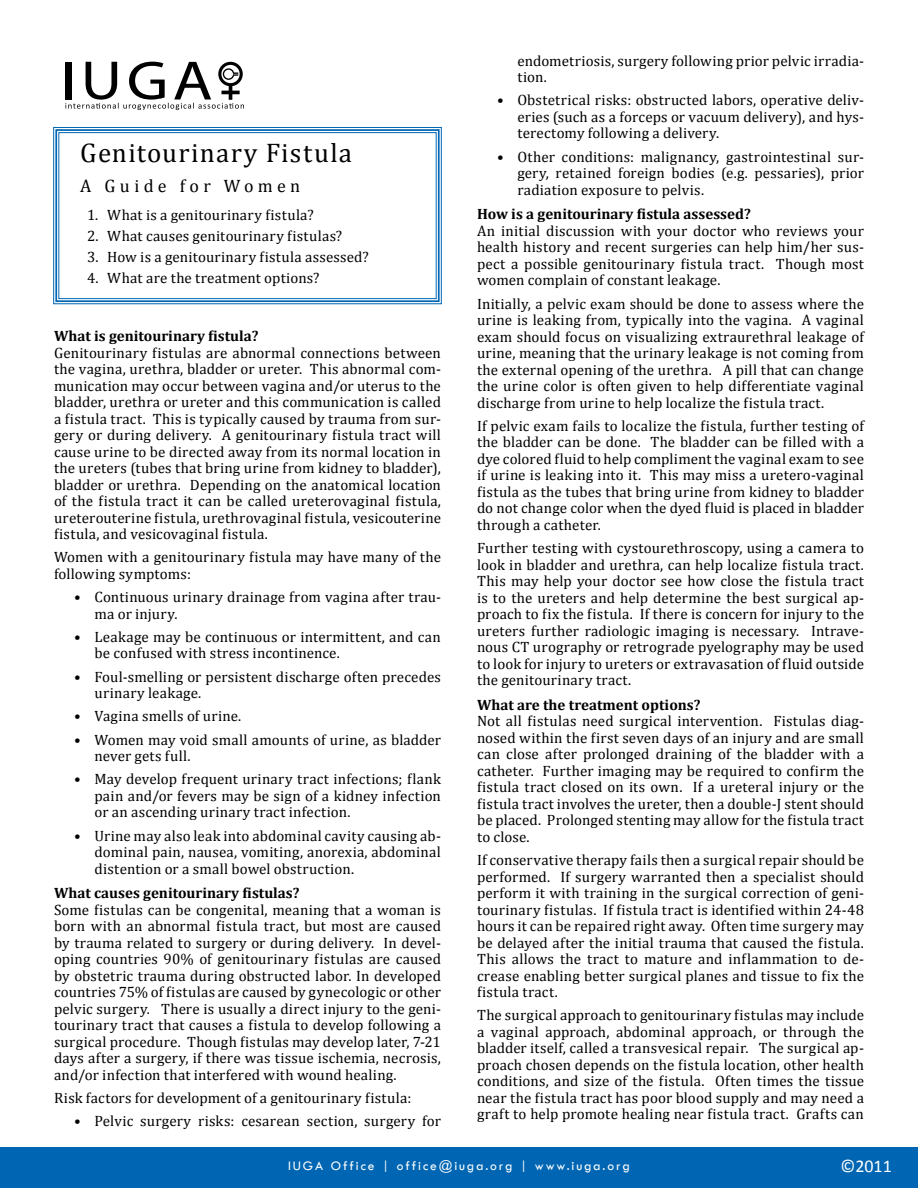
<style>
.page{position:relative;width:918px;height:1188px;background:#fff}
.page>*{position:absolute;margin:0;border:0;box-sizing:border-box;transform-origin:0 0}
.t1{font:27px "Cambria";letter-spacing:.05em;color:#000}
.t2{font:18px "Cambria";letter-spacing:.235em;color:#000}
.t3{font:18px "Calibri";color:#fff}
.t4{font:15px/16.5px "Cambria";letter-spacing:.015em;color:#000;text-align:justify}
.t5{font:700 15px "Cambria";color:#000}
.t6{font:13.5px "Tw Cen";letter-spacing:.14em;color:#fff}
</style>
<div class="page">
<div style="left:0;top:1147px;width:918px;height:41px;background:#0066b3"></div>
<svg style="left:65px;top:62px;width:179px;height:48px"></svg>
<svg style="left:53px;top:127px;width:389px;height:178px"></svg>
<div style="left:55px;top:129px;width:385px;height:173px;border:2px solid #0066b3"></div>
<div style="left:58px;top:132px;width:379px;height:167px;border:1px solid #0066b3"></div>
<h1 class="t1" style="left:80px;top:136px;width:273px">Genitourinary Fistula</h1>
<p class="t2" style="left:80px;top:176px;width:222px">A Guide for Women</p>
<p class="t4" style="left:87px;top:207px;width:228px">1. What is a genitourinary fistula?</p>
<p class="t4" style="left:87px;top:228px;width:257px">2. What causes genitourinary fistulas?</p>
<p class="t4" style="left:87px;top:249px;width:283px">3. How is a genitourinary fistula assessed?</p>
<p class="t4" style="left:87px;top:270px;width:234px">4. What are the treatment options?</p>
<p class="t5" style="left:54px;top:325px;width:206px">What is genitourinary fistula?</p>
<p class="t4" style="left:54px;top:344px;width:389px">Genitourinary fistulas are abnormal connections between the vagina, urethra, bladder or ureter. This abnormal com&shy;munication may occur between vagina and/or uterus to the bladder, urethra or ureter and this communication is called a fistula tract. This is typically caused by trauma from sur&shy;gery or during delivery. A genitourinary fistula tract will cause urine to be directed away from its normal location in the ureters (tubes that bring urine from kidney to bladder), bladder or urethra. Depending on the anatomical location of the fistula tract it can be called ureterovaginal fistula, ureterouterine fistula, urethrovaginal fistula, vesicouterine fistula, and vesicovaginal fistula.</p>
<p class="t4" style="left:54px;top:549px;width:389px">Women with a genitourinary fistula may have many of the following symptoms:</p>
<p class="t4" style="left:95px;top:589px;width:348px;text-indent:-20px">• Continuous urinary drainage from vagina after trau&shy;ma or injury.</p>
<p class="t4" style="left:95px;top:628px;width:348px;text-indent:-20px">• Leakage may be continuous or intermittent, and can be confused with stress incontinence.</p>
<p class="t4" style="left:95px;top:668px;width:348px;text-indent:-20px">• Foul-smelling or persistent discharge often precedes urinary leakage.</p>
<p class="t4" style="left:74px;top:708px;width:169px">• Vagina smells of urine.</p>
<p class="t4" style="left:95px;top:731px;width:348px;text-indent:-20px">• Women may void small amounts of urine, as bladder never gets full.</p>
<p class="t4" style="left:95px;top:771px;width:348px;text-indent:-20px">• May develop frequent urinary tract infections; flank pain and/or fevers may be sign of a kidney infection or an ascending urinary tract infection.</p>
<p class="t4" style="left:95px;top:827px;width:348px;text-indent:-20px">• Urine may also leak into abdominal cavity causing ab&shy;dominal pain, nausea, vomiting, anorexia, abdominal distention or a small bowel obstruction.</p>
<p class="t5" style="left:54px;top:883px;width:247px">What causes genitourinary fistulas?</p>
<p class="t4" style="left:54px;top:901px;width:389px">Some fistulas can be congenital, meaning that a woman is born with an abnormal fistula tract, but most are caused by trauma related to surgery or during delivery. In devel&shy;oping countries 90% of genitourinary fistulas are caused by obstetric trauma during obstructed labor. In developed countries 75% of fistulas are caused by gynecologic or other pelvic surgery. There is usually a direct injury to the geni&shy;tourinary tract that causes a fistula to develop following a surgical procedure. Though fistulas may develop later, 7-21 days after a surgery, if there was tissue ischemia, necrosis, and/or infection that interfered with wound healing.</p>
<p class="t4" style="left:54px;top:1090px;width:359px">Risk factors for development of a genitourinary fistula:</p>
<p class="t4" style="left:74px;top:1113px;width:368px">• Pelvic surgery risks: cesarean section, surgery for</p>
<p class="t4" style="left:518px;top:52px;width:348px">endometriosis, surgery following prior pelvic irradia&shy;tion.</p>
<p class="t4" style="left:518px;top:92px;width:348px;text-indent:-20px">• Obstetrical risks: obstructed labors, operative deliv&shy;eries (such as a forceps or vacuum delivery), and hys&shy;terectomy following a delivery.</p>
<p class="t4" style="left:518px;top:148px;width:348px;text-indent:-20px">• Other conditions: malignancy, gastrointestinal sur&shy;gery, retained foreign bodies (e.g. pessaries), prior radiation exposure to pelvis.</p>
<p class="t5" style="left:477px;top:204px;width:275px">How is a genitourinary fistula assessed?</p>
<p class="t4" style="left:477px;top:222px;width:389px">An initial discussion with your doctor who reviews your health history and recent surgeries can help him/her sus&shy;pect a possible genitourinary fistula tract. Though most women complain of constant leakage.</p>
<p class="t4" style="left:477px;top:295px;width:389px">Initially, a pelvic exam should be done to assess where the urine is leaking from, typically into the vagina. A vaginal exam should focus on visualizing extraurethral leakage of urine, meaning that the urinary leakage is not coming from the external opening of the urethra. A pill that can change the urine color is often given to help differentiate vaginal discharge from urine to help localize the fistula tract.</p>
<p class="t4" style="left:477px;top:417px;width:389px">If pelvic exam fails to localize the fistula, further testing of the bladder can be done. The bladder can be filled with a dye colored fluid to help compliment the vaginal exam to see if urine is leaking into it. This may miss a uretero-vaginal fistula as the tubes that bring urine from kidney to bladder do not change color when the dyed fluid is placed in bladder through a catheter.</p>
<p class="t4" style="left:477px;top:540px;width:389px">Further testing with cystourethroscopy, using a camera to look in bladder and urethra, can help localize fistula tract.<br>This may help your doctor see how close the fistula tract is to the ureters and help determine the best surgical ap&shy;proach to fix the fistula. If there is concern for injury to the ureters further radiologic imaging is necessary. Intrave&shy;nous CT urography or retrograde pyelography may be used to look for injury to ureters or extravasation of fluid outside the genitourinary tract.</p>
<p class="t5" style="left:477px;top:694px;width:225px">What are the treatment options?</p>
<p class="t4" style="left:477px;top:713px;width:389px">Not all fistulas need surgical intervention. Fistulas diag&shy;nosed within the first seven days of an injury and are small can close after prolonged draining of the bladder with a catheter. Further imaging may be required to confirm the fistula tract closed on its own. If a ureteral injury or the fistula tract involves the ureter, then a double-J stent should be placed. Prolonged stenting may allow for the fistula tract to close.</p>
<p class="t4" style="left:477px;top:852px;width:389px">If conservative therapy fails then a surgical repair should be performed. If surgery warranted then a specialist should perform it with training in the surgical correction of geni&shy;tourinary fistulas. If fistula tract is identified within 24-48 hours it can be repaired right away. Often time surgery may be delayed after the initial trauma that caused the fistula.<br>This allows the tract to mature and inflammation to de&shy;crease enabling better surgical planes and tissue to fix the fistula tract.</p>
<p class="t4" style="left:477px;top:1007px;width:389px">The surgical approach to genitourinary fistulas may include a vaginal approach, abdominal approach, or through the bladder itself, called a transvesical repair. The surgical ap&shy;proach chosen depends on the fistula location, other health conditions, and size of the fistula. Often times the tissue near the fistula tract has poor blood supply and may need a graft to help promote healing near fistula tract. Grafts can</p>
<p class="t6" style="left:288px;top:1158px;width:343px">IUGA Office | office@iuga.org | www.iuga.org</p>
<p class="t3" style="left:840px;top:1155px;width:53px">©2011</p>
</div>
